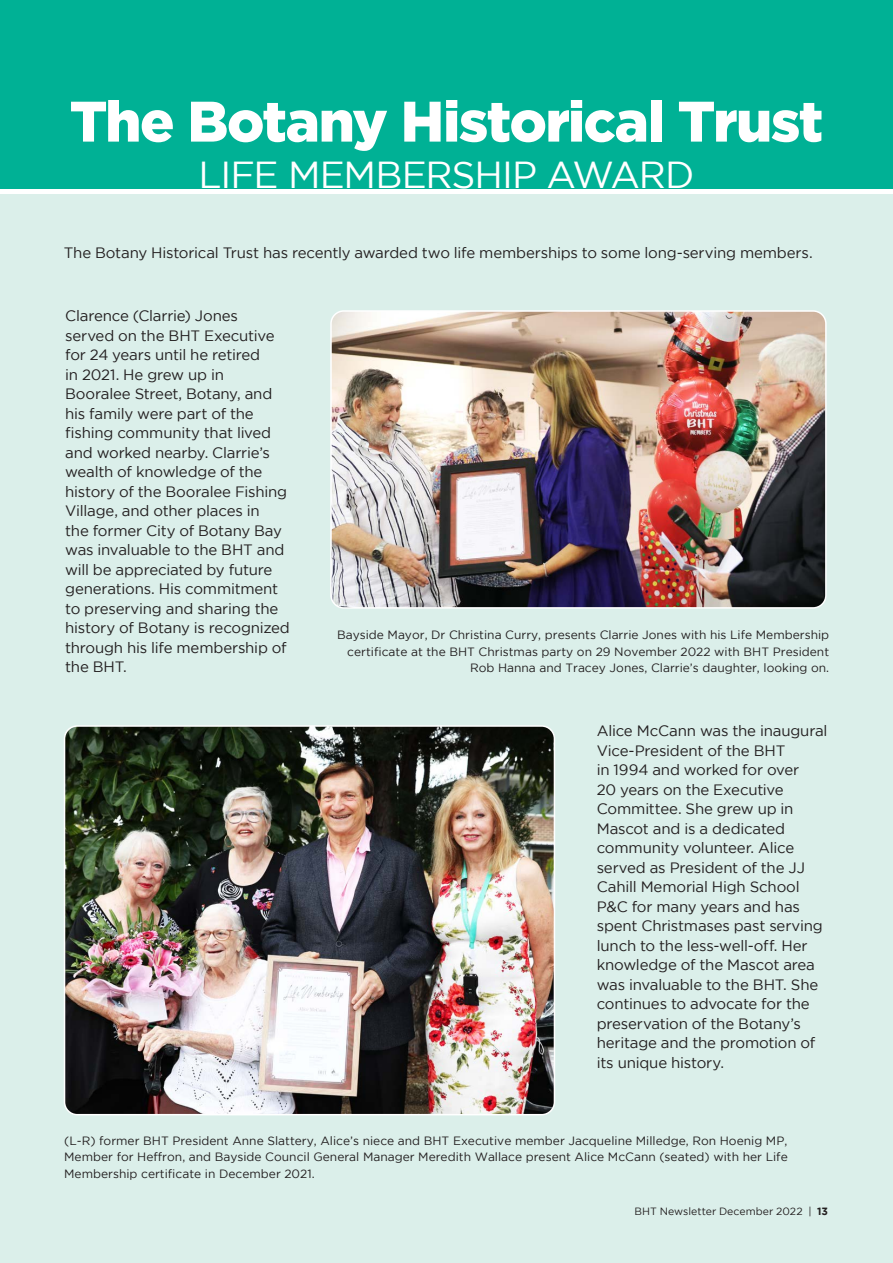
<style>
.page{position:relative;width:893px;height:1263px;background:#fff}
.page>*{position:absolute;margin:0;border:0;box-sizing:border-box;transform-origin:0 0}
.t1{font:900 57px "Gotham";letter-spacing:-.025em;color:#fff}
.t2{font:37.5px "Gotham";letter-spacing:-.025em;color:#fff}
.t3{font:15px/19.5px "Gotham";letter-spacing:-.015em;color:#231f20}
.t4{font:12px/16.5px "Gotham";color:#231f20;text-align:right}
.t5{font:10.5px "Gotham";letter-spacing:.005em;color:#231f20}
.s1{font-weight:700}
</style>
<div class="page">
<div style="left:0;top:195px;width:893px;height:1068px;background:#dbefea"></div>
<div style="left:0;top:0;width:893px;height:188px;background:#00b195"></div>
<img style="left:333px;top:313px;width:491px;height:293px">
<div style="left:330px;top:310px;width:497px;height:299px;border:2px solid #fff;border-radius:13px"></div>
<img style="left:65px;top:728px;width:489px;height:387px">
<div style="left:64px;top:725px;width:491px;height:390px;border:2px solid #fff;border-radius:13px"></div>
<h1 class="t1" style="left:70px;top:88px;width:755px">The Botany Historical Trust</h1>
<h2 class="t2" style="left:199px;top:154px;width:497px">LIFE MEMBERSHIP AWARD</h2>
<p class="t3" style="left:64px;top:242px;width:750px">The Botany Historical Trust has recently awarded two life memberships to some long-serving members.</p>
<p class="t3" style="left:65px;top:306px;width:226px">Clarence (Clarrie) Jones served on the BHT Executive for 24 years until he retired<br>in 2021. He grew up in<br>Booralee Street, Botany, and his family were part of the fishing community that lived and worked nearby. Clarrie’s wealth of knowledge of the history of the Booralee Fishing<br>Village, and other places in<br>the former City of Botany Bay was invaluable to the BHT and will be appreciated by future generations. His commitment to preserving and sharing the history of Botany is recognized through his life membership of the BHT.</p>
<p class="t4" style="left:337px;top:626px;width:494px">Bayside Mayor, Dr Christina Curry, presents Clarrie Jones with his Life Membership certificate at the BHT Christmas party on 29 November 2022 with BHT President<br>Rob Hanna and Tracey Jones, Clarrie’s daughter, looking on.</p>
<p class="t3" style="left:597px;top:721px;width:232px">Alice McCann was the inaugural<br>Vice-President of the BHT<br>in 1994 and worked for over<br>20 years on the Executive<br>Committee. She grew up in<br>Mascot and is a dedicated community volunteer. Alice served as President of the JJ<br>Cahill Memorial High School<br>P&amp;C for many years and has spent Christmases past serving lunch to the less-well-off. Her knowledge of the Mascot area was invaluable to the BHT. She continues to advocate for the preservation of the Botany’s heritage and the promotion of its unique history.</p>
<p class="t4" style="left:64px;top:1132px;width:725px;text-align:justify">(L-R) former BHT President Anne Slattery, Alice’s niece and BHT Executive member Jacqueline Milledge, Ron Hoenig MP, Member for Heffron, and Bayside Council General Manager Meredith Wallace present Alice McCann (seated) with her Life Membership certificate in December 2021.</p>
<p class="t5" style="left:634px;top:1206px;width:195px">BHT Newsletter December 2022 | <span class="s1">13</span></p>
</div>
